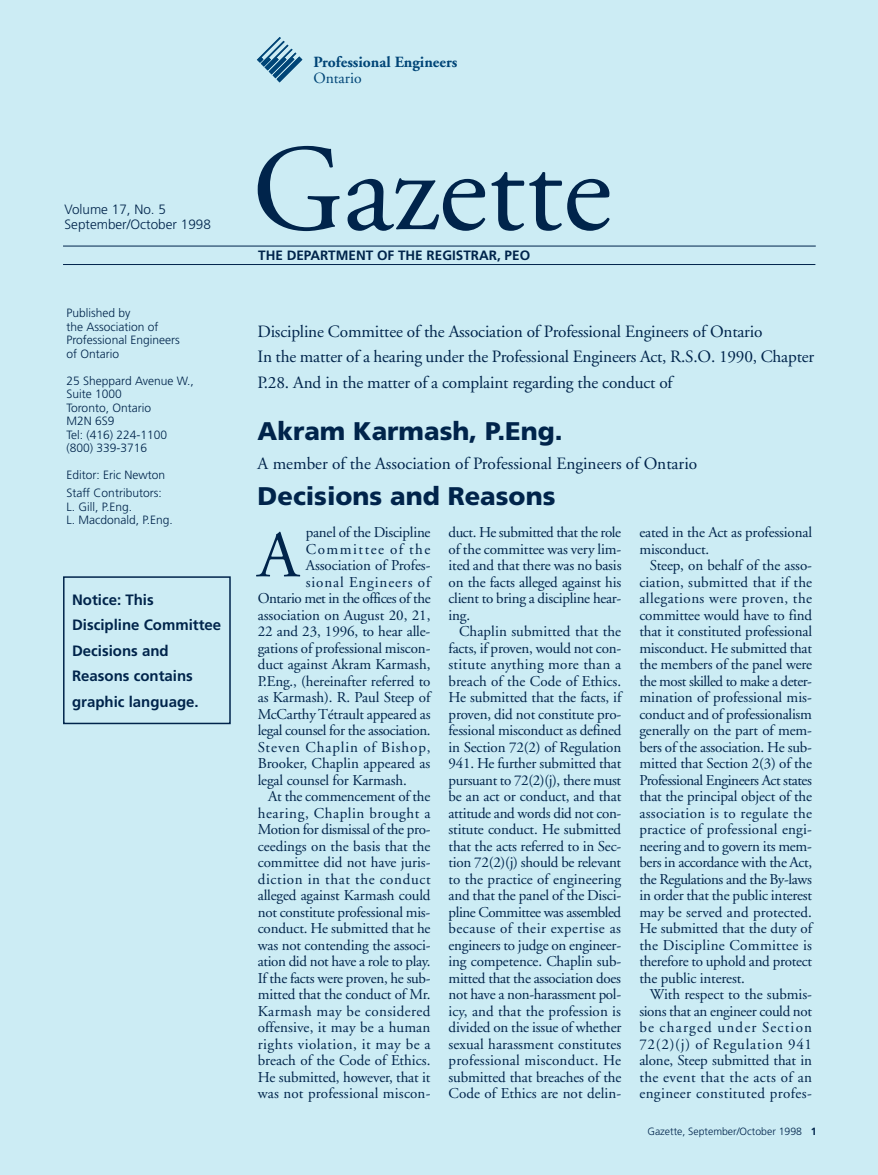
<style>
.page{position:relative;width:878px;height:1175px;background:#fff}
.page>*{position:absolute;margin:0;border:0;box-sizing:border-box;transform-origin:0 0}
.t1{font:123px "Adobe Garamond";color:#00244b}
.t2{font:66px "Adobe Garamond";color:#00244b}
.t3{font:900 25.5px "Frutiger";color:#00244b}
.t4{font:17.25px/25.5px "Adobe Garamond";letter-spacing:-.01em;color:#00244b}
.t5{font:700 15.6px "Adobe Garamond";color:#004577}
.t6{font:15.6px "Adobe Garamond";color:#004577}
.t7{font:15px/16.5px "Adobe Garamond";letter-spacing:-.01em;color:#00244b;text-align:justify}
.t8{font:700 15px/25.5px "Frutiger";color:#00244b}
.t9{font:15px "Adobe Garamond";letter-spacing:.01em;color:#00244b}
.t10{font:15px "Adobe Garamond";letter-spacing:.06em;color:#00244b}
.t11{font:15px "Adobe Garamond";letter-spacing:-.03em;color:#00244b}
.t12{font:15px "Adobe Garamond";letter-spacing:.03em;color:#00244b}
.t13{font:15px "Adobe Garamond";letter-spacing:.04em;color:#00244b}
.t14{font:15px "Adobe Garamond";letter-spacing:.045em;color:#00244b}
.t15{font:15px "Adobe Garamond";letter-spacing:.025em;color:#00244b}
.t16{font:15px "Adobe Garamond";letter-spacing:.1em;color:#00244b}
.t17{font:300 13.5px/15px "Frutiger";color:#00244b}
.t18{font:700 13.5px "Frutiger";color:#00244b}
.t19{font:300 12px/13.5px "Frutiger";color:#00244b}
.t20{font:300 10.5px "Frutiger";color:#00244b}
.s1{font-weight:700}
</style>
<div class="page">
<div style="left:0;top:0;width:878px;height:1174px;background:#ccecf4"></div>
<svg style="left:257px;top:37px;width:45px;height:46px"></svg>
<hr style="left:63px;top:246px;width:752px;height:1px;background:#00244b">
<hr style="left:63px;top:264px;width:752px;height:1px;background:#00244b">
<div style="left:63px;top:576px;width:168px;height:148px;border:2px solid #00244b"></div>
<p class="t17" style="left:64px;top:203px;width:148px">Volume 17, No. 5<br>September/October 1998</p>
<p class="t19" style="left:66px;top:307px;width:115px">Published by<br>the Association of<br>Professional Engineers of Ontario</p>
<p class="t19" style="left:66px;top:375px;width:129px">25 Sheppard Avenue W.,<br>Suite 1000<br>Toronto, Ontario<br>M2N 6S9<br>Tel: (416) 224-1100 (800) 339-3716</p>
<p class="t19" style="left:66px;top:467px;width:100px;line-height:18px">Editor: Eric Newton<br>Staff Contributors:</p>
<p class="t19" style="left:66px;top:501px;width:108px">L. Gill, P.Eng.<br>L. Macdonald, P.Eng.</p>
<p class="t8" style="left:72px;top:588px;width:151px">Notice: This<br>Discipline Committee<br>Decisions and<br>Reasons contains graphic language.</p>
<p class="t5" style="left:313px;top:56px;width:145px">Professional Engineers</p>
<p class="t6" style="left:313px;top:71px;width:50px">Ontario</p>
<h1 class="t1" style="left:252px;top:141px;width:361px">Gazette</h1>
<p class="t18" style="left:258px;top:250px;width:273px">THE DEPARTMENT OF THE REGISTRAR, PEO</p>
<p class="t4" style="left:257px;top:320px;width:558px">Discipline Committee of the Association of Professional Engineers of Ontario<br>In the matter of a hearing under the Professional Engineers Act, R.S.O. 1990, Chapter<br>P.28. And in the matter of a complaint regarding the conduct of</p>
<h3 class="t3" style="left:257px;top:421px;width:306px">Akram Karmash, P.Eng.</h3>
<p class="t4" style="left:257px;top:452px;width:441px">A member of the Association of Professional Engineers of Ontario</p>
<h3 class="t3" style="left:257px;top:485px;width:299px">Decisions and Reasons</h3>
<h2 class="t2" style="left:258px;top:529px;width:43px">A</h2>
<p class="t7" style="left:306px;top:525px;width:126px">panel of the Discipline</p>
<p class="t16" style="left:306px;top:543px;width:126px">Committee of the</p>
<p class="t7" style="left:306px;top:558px;width:126px">Association of Profes-</p>
<p class="t10" style="left:306px;top:576px;width:126px">sional Engineers of</p>
<p class="t11" style="left:258px;top:592px;width:174px">Ontario met in the offices of the</p>
<p class="t7" style="left:258px;top:608px;width:174px">association on August 20, 21,</p>
<p class="t7" style="left:258px;top:624px;width:174px">22 and 23, 1996, to hear alle-</p>
<p class="t7" style="left:258px;top:641px;width:174px">gations of professional miscon-</p>
<p class="t7" style="left:258px;top:657px;width:174px">duct against Akram Karmash,</p>
<p class="t7" style="left:258px;top:674px;width:174px">P.Eng., (hereinafter referred to</p>
<p class="t7" style="left:258px;top:690px;width:174px">as Karmash). R. Paul Steep of</p>
<p class="t7" style="left:258px;top:707px;width:174px">McCarthy Tétrault appeared as</p>
<p class="t7" style="left:258px;top:723px;width:174px">legal counsel for the association.</p>
<p class="t10" style="left:258px;top:741px;width:174px">Steven Chaplin of Bishop,</p>
<p class="t7" style="left:258px;top:756px;width:174px">Brooker, Chaplin appeared as</p>
<p class="t7" style="left:258px;top:773px;width:150px">legal counsel for Karmash.</p>
<p class="t7" style="left:268px;top:789px;width:164px">At the commencement of the</p>
<p class="t13" style="left:258px;top:807px;width:174px">hearing, Chaplin brought a</p>
<p class="t7" style="left:258px;top:822px;width:174px">Motion for dismissal of the pro-</p>
<p class="t7" style="left:258px;top:839px;width:174px">ceedings on the basis that the</p>
<p class="t7" style="left:258px;top:855px;width:174px">committee did not have juris-</p>
<p class="t14" style="left:258px;top:873px;width:174px">diction in that the conduct</p>
<p class="t7" style="left:258px;top:888px;width:174px">alleged against Karmash could</p>
<p class="t7" style="left:258px;top:905px;width:174px">not constitute professional mis-</p>
<p class="t7" style="left:258px;top:921px;width:174px">conduct. He submitted that he</p>
<p class="t7" style="left:258px;top:938px;width:174px">was not contending the associ-</p>
<p class="t7" style="left:258px;top:954px;width:174px">ation did not have a role to play.</p>
<p class="t7" style="left:258px;top:971px;width:174px">If the facts were proven, he sub-</p>
<p class="t7" style="left:258px;top:987px;width:174px">mitted that the conduct of Mr.</p>
<p class="t15" style="left:258px;top:1005px;width:174px">Karmash may be considered</p>
<p class="t9" style="left:258px;top:1021px;width:174px">offensive, it may be a human</p>
<p class="t12" style="left:258px;top:1038px;width:174px">rights violation, it may be a</p>
<p class="t7" style="left:258px;top:1053px;width:174px">breach of the Code of Ethics.</p>
<p class="t7" style="left:258px;top:1070px;width:174px">He submitted, however, that it</p>
<p class="t9" style="left:258px;top:1087px;width:174px">was not professional miscon-</p>
<p class="t7" style="left:448px;top:525px;width:174px">duct. He submitted that the role of the committee was very lim&shy;ited and that there was no basis on the facts alleged against his client to bring a discipline hear&shy;ing.</p>
<p class="t7" style="left:448px;top:624px;width:174px;text-indent:10px">Chaplin submitted that the facts, if proven, would not con&shy;stitute anything more than a breach of the Code of Ethics.<br>He submitted that the facts, if proven, did not constitute pro&shy;fessional misconduct as defined in Section 72(2) of Regulation 941. He further submitted that pursuant to 72(2)(j), there must be an act or conduct, and that attitude and words did not con&shy;stitute conduct. He submitted that the acts referred to in Sec&shy;tion 72(2)(j) should be relevant to the practice of engineering and that the panel of the Disci&shy;pline Committee was assembled because of their expertise as engineers to judge on engineer&shy;ing competence. Chaplin sub&shy;mitted that the association does not have a non-harassment pol&shy;icy, and that the profession is divided on the issue of whether sexual harassment constitutes professional misconduct. He submitted that breaches of the Code of Ethics are not delin-</p>
<p class="t7" style="left:639px;top:525px;width:174px">eated in the Act as professional misconduct.</p>
<p class="t7" style="left:639px;top:558px;width:174px;text-indent:10px">Steep, on behalf of the asso&shy;ciation, submitted that if the allegations were proven, the committee would have to find that it constituted professional misconduct. He submitted that the members of the panel were the most skilled to make a deter&shy;mination of professional mis&shy;conduct and of professionalism generally on the part of mem&shy;bers of the association. He sub&shy;mitted that Section 2(3) of the Professional Engineers Act states that the principal object of the association is to regulate the practice of professional engi&shy;neering and to govern its mem&shy;bers in accordance with the Act, the Regulations and the By-laws in order that the public interest may be served and protected.<br>He submitted that the duty of the Discipline Committee is therefore to uphold and protect the public interest.</p>
<p class="t7" style="left:639px;top:987px;width:174px;text-indent:10px">With respect to the submis&shy;sions that an engineer could not be charged under Section 72(2)(j) of Regulation 941 alone, Steep submitted that in the event that the acts of an engineer constituted profes-</p>
<p class="t20" style="left:647px;top:1126px;width:171px">Gazette, September/October 1998 <span class="s1">1</span></p>
</div>
